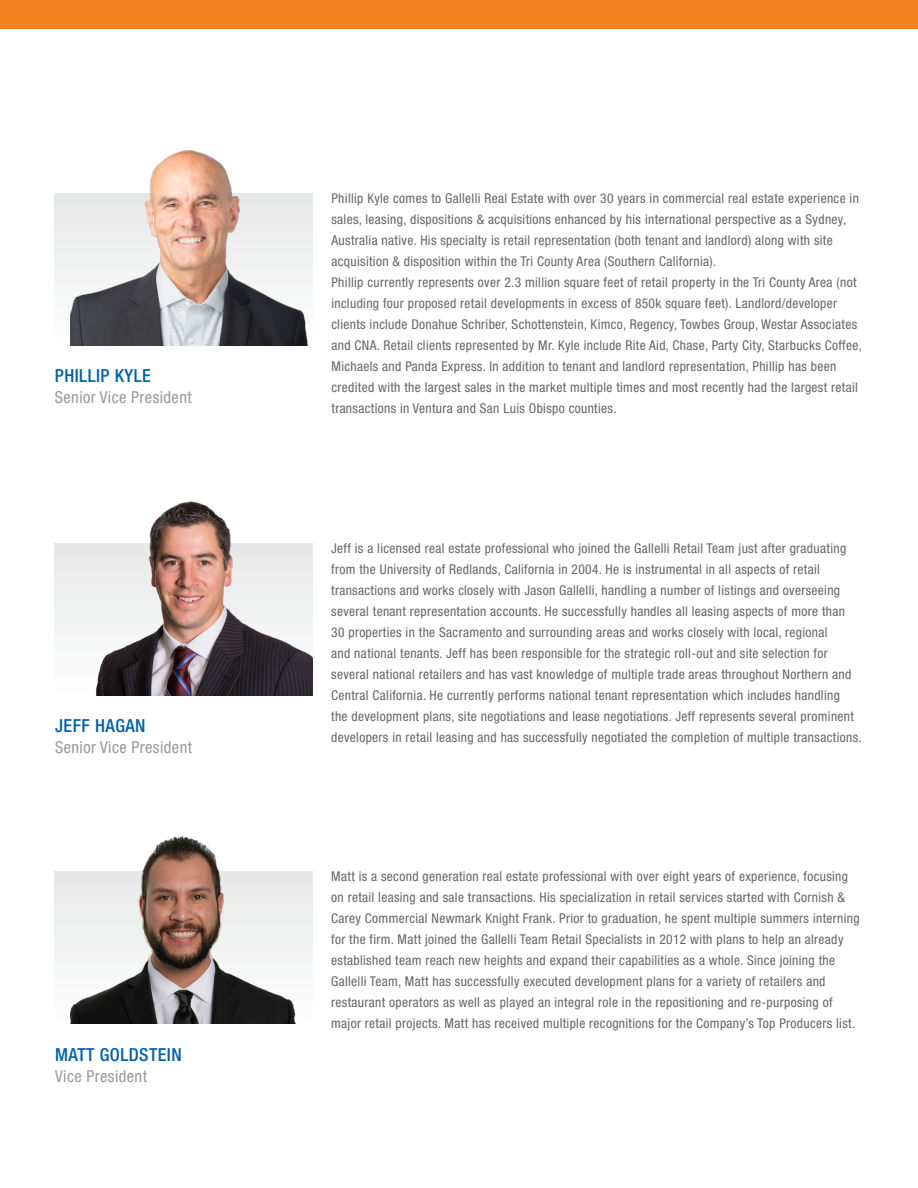
<style>
.page{position:relative;width:918px;height:1188px;background:#fff}
.page>*{position:absolute;margin:0;border:0;box-sizing:border-box;transform-origin:0 0}
.t1{font:500 condensed 18px "Helvetica Neue LT Std";letter-spacing:.025em;color:#0163a8}
.t2{font:condensed 16.5px "Helvetica Neue LT Std";letter-spacing:.025em;color:#999}
.t3{font:condensed 13.5px/21px "Helvetica Neue LT Std";letter-spacing:.025em;color:#666}
</style>
<div class="page">
<div style="left:0;top:0;width:918px;height:28px;background:#f58220"></div>
<img style="left:54px;top:501px;width:259px;height:194px">
<img style="left:54px;top:836px;width:259px;height:188px">
<div style="left:55px;top:193px;width:258px;height:153px;background:#f1f3f2"></div>
<img style="left:71px;top:150px;width:242px;height:195px">
<p class="t1" style="left:55px;top:365px;width:97px">PHILLIP KYLE</p>
<p class="t2" style="left:55px;top:388px;width:138px">Senior Vice President</p>
<p class="t1" style="left:55px;top:715px;width:92px">JEFF HAGAN</p>
<p class="t2" style="left:55px;top:738px;width:138px">Senior Vice President</p>
<p class="t1" style="left:55px;top:1044px;width:128px">MATT GOLDSTEIN</p>
<p class="t2" style="left:55px;top:1067px;width:93px">Vice President</p>
<p class="t3" style="left:332px;top:187px;width:529px">Phillip Kyle comes to Gallelli Real Estate with over 30 years in commercial real estate experience in sales, leasing, dispositions &amp; acquisitions enhanced by his international perspective as a Sydney, Australia native. His specialty is retail representation (both tenant and landlord) along with site acquisition &amp; disposition within the Tri County Area (Southern California).</p>
<p class="t3" style="left:332px;top:271px;width:532px">Phillip currently represents over 2.3 million square feet of retail property in the Tri County Area (not including four proposed retail developments in excess of 850k square feet). Landlord/developer clients include Donahue Schriber, Schottenstein, Kimco, Regency, Towbes Group, Westar Associates and CNA. Retail clients represented by Mr. Kyle include Rite Aid, Chase, Party City, Starbucks Coffee, Michaels and Panda Express. In addition to tenant and landlord representation, Phillip has been credited with the largest sales in the market multiple times and most recently had the largest retail transactions in Ventura and San Luis Obispo counties.</p>
<p class="t3" style="left:331px;top:537px;width:532px">Jeff is a licensed real estate professional who joined the Gallelli Retail Team just after graduating from the University of Redlands, California in 2004. He is instrumental in all aspects of retail transactions and works closely with Jason Gallelli, handling a number of listings and overseeing several tenant representation accounts. He successfully handles all leasing aspects of more than<br>30 properties in the Sacramento and surrounding areas and works closely with local, regional<br>and national tenants. Jeff has been responsible for the strategic roll-out and site selection for several national retailers and has vast knowledge of multiple trade areas throughout Northern and Central California. He currently performs national tenant representation which includes handling<br>the development plans, site negotiations and lease negotiations. Jeff represents several prominent developers in retail leasing and has successfully negotiated the completion of multiple transactions.</p>
<p class="t3" style="left:331px;top:866px;width:530px">Matt is a second generation real estate professional with over eight years of experience, focusing on retail leasing and sale transactions. His specialization in retail services started with Cornish &amp; Carey Commercial Newmark Knight Frank. Prior to graduation, he spent multiple summers interning for the firm. Matt joined the Gallelli Team Retail Specialists in 2012 with plans to help an already established team reach new heights and expand their capabilities as a whole. Since joining the Gallelli Team, Matt has successfully executed development plans for a variety of retailers and restaurant operators as well as played an integral role in the repositioning and re-purposing of major retail projects. Matt has received multiple recognitions for the Company’s Top Producers list.</p>
</div>
